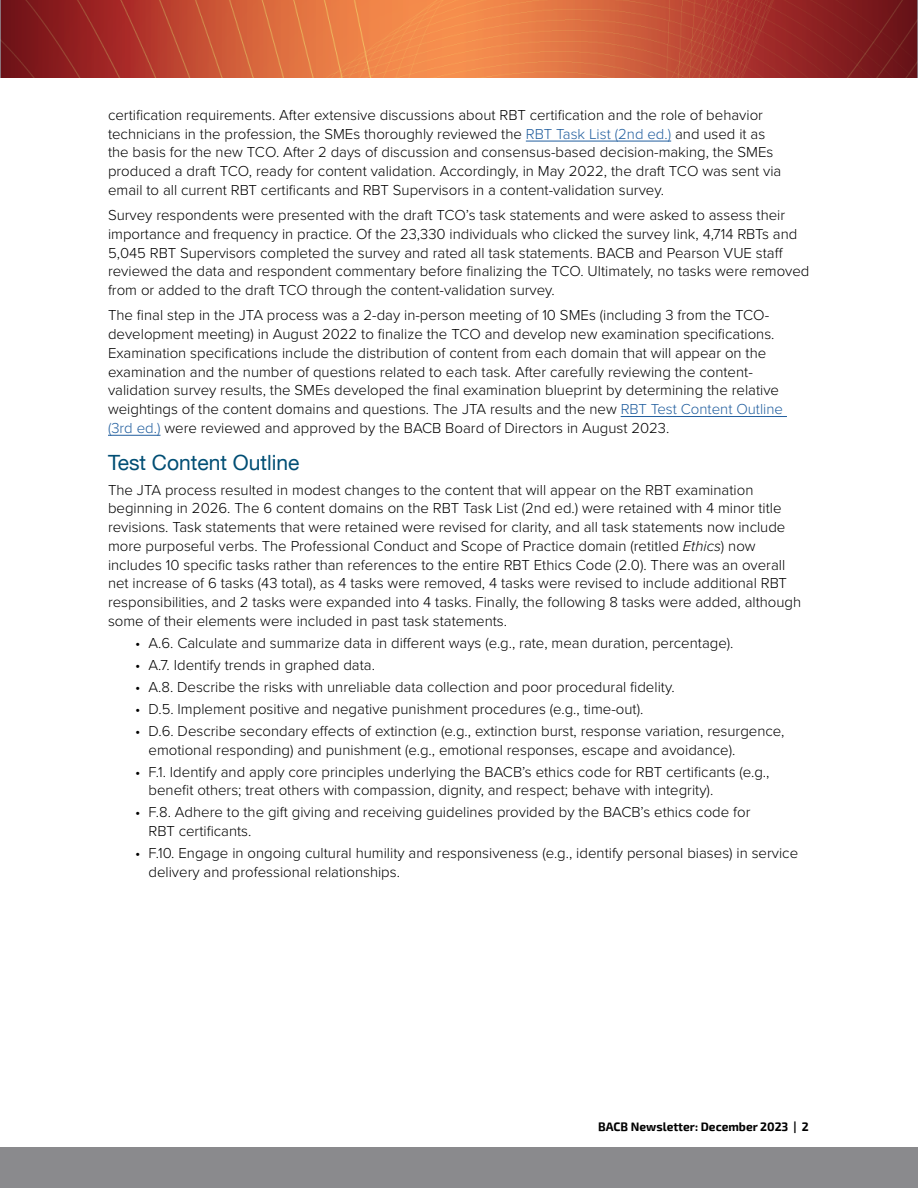
<style>
.page{position:relative;width:918px;height:1188px;background:#fff}
.page>*{position:absolute;margin:0;border:0;box-sizing:border-box;transform-origin:0 0}
.Section_Header__H2{font:21px "Helvetica Neue";color:#004e74}
.Body_Text{font:300 15px/18.8px "Proxima Nova";color:#000}
.t1{font:700 12px "Exo 2";color:#000}
.s1{color:#215e9e}
.s2{font-style:italic}
</style>
<div class="page">
<div style="left:0;top:1148px;width:918px;height:40px;background:#8a8a8d"></div>
<img style="left:0;top:0;width:918px;height:78px">
<hr style="left:526px;top:141px;width:145px;height:1px;background:#215e9e">
<hr style="left:621px;top:416px;width:166px;height:1px;background:#215e9e">
<hr style="left:108px;top:435px;width:53px;height:1px;background:#215e9e">
<p class="Body_Text" style="left:108px;top:105px;width:675px">certification requirements. After extensive discussions about RBT certification and the role of behavior technicians in the profession, the SMEs thoroughly reviewed the <span class="s1">RBT Task List (2nd ed.)</span> and used it as the basis for the new TCO. After 2 days of discussion and consensus-based decision-making, the SMEs produced a draft TCO, ready for content validation. Accordingly, in May 2022, the draft TCO was sent via email to all current RBT certificants and RBT Supervisors in a content-validation survey.</p>
<p class="Body_Text" style="left:108px;top:205px;width:703px">Survey respondents were presented with the draft TCO’s task statements and were asked to assess their importance and frequency in practice. Of the 23,330 individuals who clicked the survey link, 4,714 RBTs and 5,045 RBT Supervisors completed the survey and rated all task statements. BACB and Pearson VUE staff reviewed the data and respondent commentary before finalizing the TCO. Ultimately, no tasks were removed from or added to the draft TCO through the content-validation survey.</p>
<p class="Body_Text" style="left:108px;top:305px;width:677px">The final step in the JTA process was a 2-day in-person meeting of 10 SMEs (including 3 from the TCO&shy;development meeting) in August 2022 to finalize the TCO and develop new examination specifications.<br>Examination specifications include the distribution of content from each domain that will appear on the examination and the number of questions related to each task. After carefully reviewing the content&shy;validation survey results, the SMEs developed the final examination blueprint by determining the relative weightings of the content domains and questions. The JTA results and the new <span class="s1">RBT Test Content Outline (3rd ed.)</span> were reviewed and approved by the BACB Board of Directors in August 2023.</p>
<h2 class="Section_Header__H2" style="left:108px;top:447px;width:193px">Test Content Outline</h2>
<p class="Body_Text" style="left:108px;top:479px;width:695px">The JTA process resulted in modest changes to the content that will appear on the RBT examination beginning in 2026. The 6 content domains on the RBT Task List (2nd ed.) were retained with 4 minor title revisions. Task statements that were retained were revised for clarity, and all task statements now include more purposeful verbs. The Professional Conduct and Scope of Practice domain (retitled <span class="s2">Ethics</span>) now includes 10 specific tasks rather than references to the entire RBT Ethics Code (2.0). There was an overall net increase of 6 tasks (43 total), as 4 tasks were removed, 4 tasks were revised to include additional RBT responsibilities, and 2 tasks were expanded into 4 tasks. Finally, the following 8 tasks were added, although some of their elements were included in past task statements.</p>
<p class="Body_Text" style="left:135px;top:633px;width:600px">• A.6. Calculate and summarize data in different ways (e.g., rate, mean duration, percentage).</p>
<p class="Body_Text" style="left:135px;top:655px;width:242px">• A.7. Identify trends in graphed data.</p>
<p class="Body_Text" style="left:135px;top:677px;width:541px">• A.8. Describe the risks with unreliable data collection and poor procedural fidelity.</p>
<p class="Body_Text" style="left:135px;top:699px;width:510px">• D.5. Implement positive and negative punishment procedures (e.g., time-out).</p>
<p class="Body_Text" style="left:148px;top:721px;width:638px;text-indent:-14px">• D.6. Describe secondary effects of extinction (e.g., extinction burst, response variation, resurgence, emotional responding) and punishment (e.g., emotional responses, escape and avoidance).</p>
<p class="Body_Text" style="left:148px;top:761px;width:623px;text-indent:-14px">• F.1. Identify and apply core principles underlying the BACB’s ethics code for RBT certificants (e.g., benefit others; treat others with compassion, dignity, and respect; behave with integrity).</p>
<p class="Body_Text" style="left:148px;top:802px;width:604px;text-indent:-14px">• F.8. Adhere to the gift giving and receiving guidelines provided by the BACB’s ethics code for<br>RBT certificants.</p>
<p class="Body_Text" style="left:148px;top:843px;width:651px;text-indent:-14px">• F.10. Engage in ongoing cultural humility and responsiveness (e.g., identify personal biases) in service delivery and professional relationships.</p>
<p class="t1" style="left:598px;top:1119px;width:212px">BACB Newsletter: December 2023 | 2</p>
</div>
